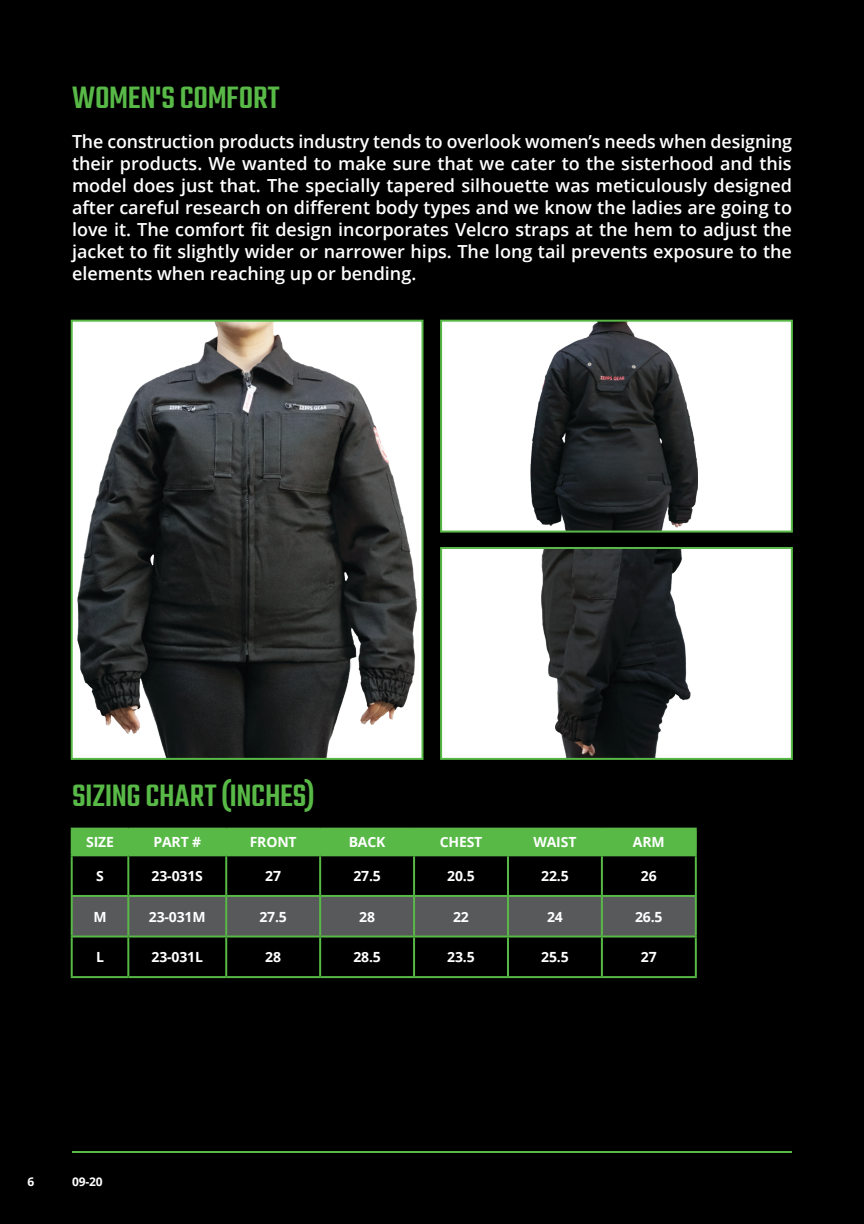
<style>
.page{position:relative;width:864px;height:1224px;background:#000}
.page>*{position:absolute;margin:0;border:0;box-sizing:border-box;transform-origin:0 0}
.t1{font:500 34px "Teko";letter-spacing:-.01em;color:#58b947}
.body{font:600 18px/22px "Open Sans";color:#fff;text-align:justify}
.Table_body{font:700 14px "Open Sans";letter-spacing:-.01em;color:#fff}
.Table_header{font:700 14px "Open Sans";letter-spacing:-.01em;color:#fff}
.t2{font:700 12px "Open Sans";color:#fff}
</style>
<div class="page">
<div style="left:72px;top:321px;width:350px;height:438px;background:#fff"></div>
<img style="left:78px;top:323px;width:339px;height:434px">
<div style="left:71px;top:320px;width:353px;height:440px;border:2px solid #58b947"></div>
<div style="left:441px;top:321px;width:351px;height:211px;background:#fff"></div>
<img style="left:530px;top:323px;width:167px;height:207px">
<div style="left:440px;top:320px;width:353px;height:213px;border:2px solid #58b947"></div>
<div style="left:441px;top:548px;width:351px;height:211px;background:#fff"></div>
<img style="left:541px;top:550px;width:149px;height:207px">
<div style="left:440px;top:547px;width:353px;height:213px;border:2px solid #58b947"></div>
<div style="left:73px;top:830px;width:622px;height:24px;background:#58b947"></div>
<div style="left:73px;top:897px;width:622px;height:39px;background:#58595b"></div>
<hr style="left:71px;top:828px;width:57px;height:2px;background:#58b947">
<hr style="left:71px;top:830px;width:2px;height:24px;background:#58b947">
<hr style="left:128px;top:828px;width:98px;height:2px;background:#58b947">
<hr style="left:127px;top:830px;width:2px;height:24px;background:#58b947">
<hr style="left:226px;top:828px;width:94px;height:2px;background:#58b947">
<hr style="left:225px;top:830px;width:2px;height:24px;background:#58b947">
<hr style="left:320px;top:828px;width:94px;height:2px;background:#58b947">
<hr style="left:319px;top:830px;width:2px;height:24px;background:#58b947">
<hr style="left:414px;top:828px;width:94px;height:2px;background:#58b947">
<hr style="left:413px;top:830px;width:2px;height:24px;background:#58b947">
<hr style="left:508px;top:828px;width:94px;height:2px;background:#58b947">
<hr style="left:507px;top:830px;width:2px;height:24px;background:#58b947">
<hr style="left:602px;top:828px;width:95px;height:2px;background:#58b947">
<hr style="left:601px;top:830px;width:2px;height:24px;background:#58b947">
<hr style="left:695px;top:830px;width:2px;height:24px;background:#58b947">
<hr style="left:71px;top:854px;width:57px;height:2px;background:#58b947">
<hr style="left:71px;top:856px;width:2px;height:39px;background:#58b947">
<hr style="left:128px;top:854px;width:98px;height:2px;background:#58b947">
<hr style="left:127px;top:856px;width:2px;height:39px;background:#58b947">
<hr style="left:226px;top:854px;width:94px;height:2px;background:#58b947">
<hr style="left:225px;top:856px;width:2px;height:39px;background:#58b947">
<hr style="left:320px;top:854px;width:94px;height:2px;background:#58b947">
<hr style="left:319px;top:856px;width:2px;height:39px;background:#58b947">
<hr style="left:414px;top:854px;width:94px;height:2px;background:#58b947">
<hr style="left:413px;top:856px;width:2px;height:39px;background:#58b947">
<hr style="left:508px;top:854px;width:94px;height:2px;background:#58b947">
<hr style="left:507px;top:856px;width:2px;height:39px;background:#58b947">
<hr style="left:602px;top:854px;width:95px;height:2px;background:#58b947">
<hr style="left:601px;top:856px;width:2px;height:39px;background:#58b947">
<hr style="left:695px;top:856px;width:2px;height:39px;background:#58b947">
<hr style="left:71px;top:895px;width:57px;height:2px;background:#58b947">
<hr style="left:71px;top:897px;width:2px;height:39px;background:#58b947">
<hr style="left:128px;top:895px;width:98px;height:2px;background:#58b947">
<hr style="left:127px;top:897px;width:2px;height:39px;background:#58b947">
<hr style="left:226px;top:895px;width:94px;height:2px;background:#58b947">
<hr style="left:225px;top:897px;width:2px;height:39px;background:#58b947">
<hr style="left:320px;top:895px;width:94px;height:2px;background:#58b947">
<hr style="left:319px;top:897px;width:2px;height:39px;background:#58b947">
<hr style="left:414px;top:895px;width:94px;height:2px;background:#58b947">
<hr style="left:413px;top:897px;width:2px;height:39px;background:#58b947">
<hr style="left:508px;top:895px;width:94px;height:2px;background:#58b947">
<hr style="left:507px;top:897px;width:2px;height:39px;background:#58b947">
<hr style="left:602px;top:895px;width:95px;height:2px;background:#58b947">
<hr style="left:601px;top:897px;width:2px;height:39px;background:#58b947">
<hr style="left:695px;top:897px;width:2px;height:39px;background:#58b947">
<hr style="left:71px;top:936px;width:57px;height:2px;background:#58b947">
<hr style="left:71px;top:938px;width:2px;height:38px;background:#58b947">
<hr style="left:128px;top:936px;width:98px;height:2px;background:#58b947">
<hr style="left:127px;top:938px;width:2px;height:38px;background:#58b947">
<hr style="left:226px;top:936px;width:94px;height:2px;background:#58b947">
<hr style="left:225px;top:938px;width:2px;height:38px;background:#58b947">
<hr style="left:320px;top:936px;width:94px;height:2px;background:#58b947">
<hr style="left:319px;top:938px;width:2px;height:38px;background:#58b947">
<hr style="left:414px;top:936px;width:94px;height:2px;background:#58b947">
<hr style="left:413px;top:938px;width:2px;height:38px;background:#58b947">
<hr style="left:508px;top:936px;width:94px;height:2px;background:#58b947">
<hr style="left:507px;top:938px;width:2px;height:38px;background:#58b947">
<hr style="left:602px;top:936px;width:95px;height:2px;background:#58b947">
<hr style="left:601px;top:938px;width:2px;height:38px;background:#58b947">
<hr style="left:695px;top:938px;width:2px;height:38px;background:#58b947">
<hr style="left:71px;top:976px;width:57px;height:2px;background:#58b947">
<hr style="left:128px;top:976px;width:98px;height:2px;background:#58b947">
<hr style="left:226px;top:976px;width:94px;height:2px;background:#58b947">
<hr style="left:320px;top:976px;width:94px;height:2px;background:#58b947">
<hr style="left:414px;top:976px;width:94px;height:2px;background:#58b947">
<hr style="left:508px;top:976px;width:94px;height:2px;background:#58b947">
<hr style="left:602px;top:976px;width:95px;height:2px;background:#58b947">
<hr style="left:72px;top:1151px;width:720px;height:2px;background:#58b947">
<p class="t1" style="left:72px;top:78px;width:209px">WOMEN'S COMFORT</p>
<p class="body" style="left:72px;top:130px;width:722px">The construction products industry tends to overlook women’s needs when designing their products. We wanted to make sure that we cater to the sisterhood and this model does just that. The specially tapered silhouette was meticulously designed after careful research on different body types and we know the ladies are going to love it. The comfort fit design incorporates Velcro straps at the hem to adjust the jacket to fit slightly wider or narrower hips. The long tail prevents exposure to the elements when reaching up or bending.</p>
<p class="t1" style="left:72px;top:776px;width:244px">SIZING CHART (INCHES)</p>
<p class="Table_header" style="left:86px;top:832px;width:29px">SIZE</p>
<p class="Table_header" style="left:153px;top:832px;width:49px">PART #</p>
<p class="Table_header" style="left:250px;top:832px;width:48px">FRONT</p>
<p class="Table_header" style="left:349px;top:832px;width:38px">BACK</p>
<p class="Table_header" style="left:440px;top:832px;width:44px">CHEST</p>
<p class="Table_header" style="left:533px;top:832px;width:45px">WAIST</p>
<p class="Table_header" style="left:633px;top:832px;width:33px">ARM</p>
<p class="Table_body" style="left:96px;top:866px;width:9px">S</p>
<p class="Table_body" style="left:152px;top:866px;width:53px">23-031S</p>
<p class="Table_body" style="left:265px;top:866px;width:17px">27</p>
<p class="Table_body" style="left:353px;top:866px;width:29px">27.5</p>
<p class="Table_body" style="left:447px;top:866px;width:29px">20.5</p>
<p class="Table_body" style="left:541px;top:866px;width:29px">22.5</p>
<p class="Table_body" style="left:641px;top:866px;width:17px">26</p>
<p class="Table_body" style="left:93px;top:907px;width:15px">M</p>
<p class="Table_body" style="left:149px;top:907px;width:58px">23-031M</p>
<p class="Table_body" style="left:259px;top:907px;width:29px">27.5</p>
<p class="Table_body" style="left:359px;top:907px;width:17px">28</p>
<p class="Table_body" style="left:453px;top:907px;width:17px">22</p>
<p class="Table_body" style="left:547px;top:907px;width:17px">24</p>
<p class="Table_body" style="left:635px;top:907px;width:29px">26.5</p>
<p class="Table_body" style="left:96px;top:947px;width:9px">L</p>
<p class="Table_body" style="left:152px;top:947px;width:53px">23-031L</p>
<p class="Table_body" style="left:265px;top:947px;width:17px">28</p>
<p class="Table_body" style="left:353px;top:947px;width:29px">28.5</p>
<p class="Table_body" style="left:447px;top:947px;width:29px">23.5</p>
<p class="Table_body" style="left:541px;top:947px;width:29px">25.5</p>
<p class="Table_body" style="left:641px;top:947px;width:17px">27</p>
<p class="t2" style="left:27px;top:1173px;width:8px">6</p>
<p class="t2" style="left:72px;top:1173px;width:32px">09-20</p>
</div>
